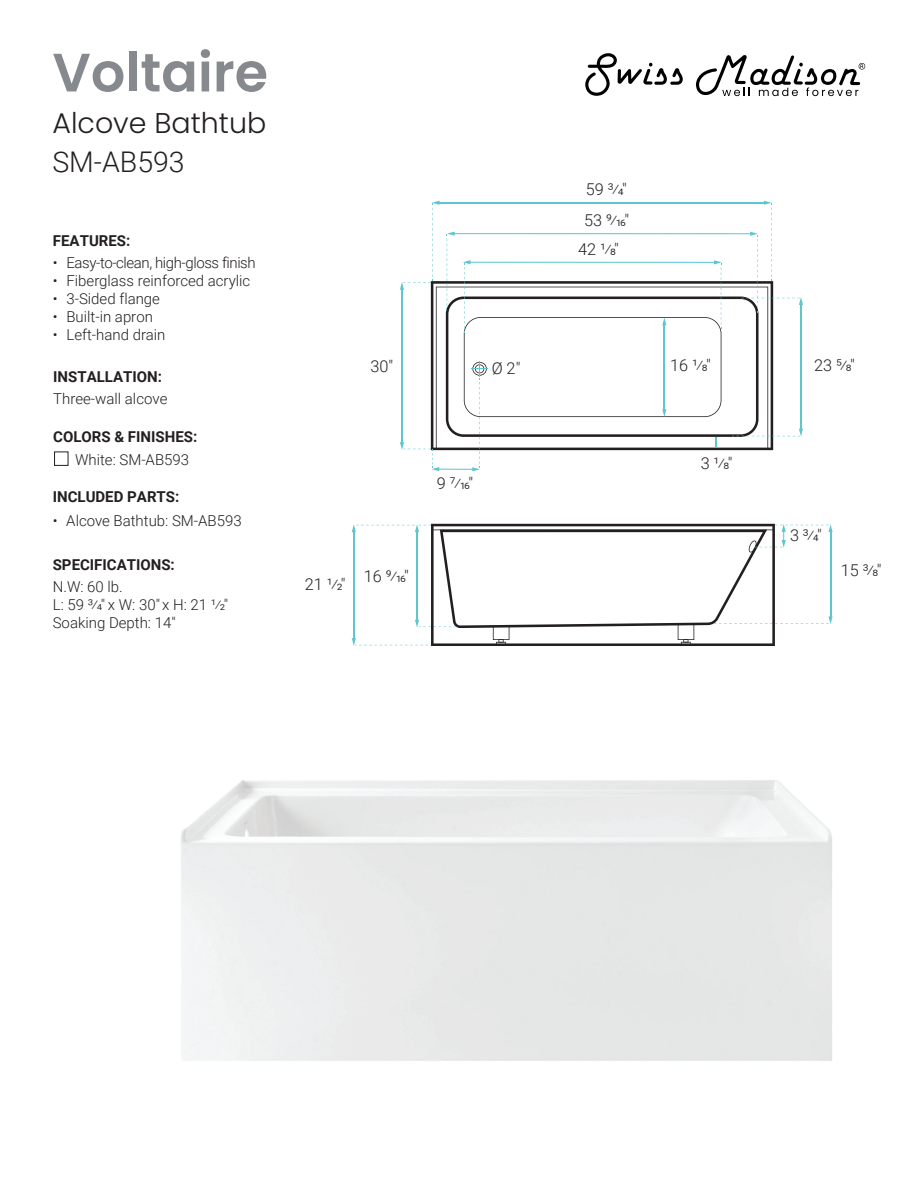
<style>
.page{position:relative;width:918px;height:1188px;background:#fff}
.page>*{position:absolute;margin:0;border:0;box-sizing:border-box;transform-origin:0 0}
.t1{font:600 54px "Poppins";color:#86898d}
.t2{font:300 28.5px "Poppins";color:#231f20}
.t3{font:300 28.5px "Roboto";color:#231f20}
.t4{font:300 16.35px/30.6px "Roboto";color:#231f20}
.t5{font:300 15px/18px "Roboto";color:#231f20}
.t6{font:700 15px "Roboto";color:#231f20}
.t7{font:300 15px "Roboto";letter-spacing:-.025em;color:#231f20}
</style>
<div class="page">
<svg style="left:585px;top:53px;width:98px;height:43px"></svg>
<svg style="left:696px;top:55px;width:169px;height:41px"></svg>
<div style="left:54px;top:452px;width:14px;height:14px;border:1px solid #231f20"></div>
<svg style="left:431px;top:281px;width:342px;height:169px"></svg>
<svg style="left:436px;top:287px;width:332px;height:162px"></svg>
<svg style="left:446px;top:297px;width:313px;height:140px"></svg>
<hr style="left:438px;top:202px;width:327px;height:1px;background:#5ec7cd">
<hr style="left:453px;top:233px;width:299px;height:1px;background:#5ec7cd">
<hr style="left:438px;top:469px;width:36px;height:1px;background:#5ec7cd">
<svg style="left:447px;top:232px;width:8px;height:78px"></svg>
<hr style="left:401px;top:288px;width:1px;height:156px;background:#5ec7cd">
<hr style="left:800px;top:303px;width:1px;height:127px;background:#5ec7cd">
<svg style="left:741px;top:201px;width:62px;height:111px"></svg>
<svg style="left:732px;top:429px;width:71px;height:8px"></svg>
<svg style="left:400px;top:201px;width:40px;height:89px"></svg>
<svg style="left:352px;top:524px;width:481px;height:122px"></svg>
<svg style="left:400px;top:442px;width:39px;height:29px"></svg>
<svg style="left:463px;top:260px;width:259px;height:211px"></svg>
<h1 class="t1" style="left:52px;top:41px;width:217px">Voltaire</h1>
<h2 class="t2" style="left:52px;top:106px;width:215px">Alcove Bathtub</h2>
<h2 class="t3" style="left:52px;top:142px;width:134px">SM-AB593</h2>
<p class="t6" style="left:53px;top:230px;width:79px">FEATURES:</p>
<p class="t7" style="left:53px;top:252px;width:204px">• Easy-to-clean, high-gloss finish</p>
<p class="t5" style="left:53px;top:271px;width:199px">• Fiberglass reinforced acrylic</p>
<p class="t5" style="left:53px;top:289px;width:109px">• 3-Sided flange</p>
<p class="t5" style="left:53px;top:307px;width:102px">• Built-in apron</p>
<p class="t5" style="left:53px;top:325px;width:114px">• Left-hand drain</p>
<p class="t6" style="left:53px;top:366px;width:110px">INSTALLATION:</p>
<p class="t5" style="left:53px;top:389px;width:116px">Three-wall alcove</p>
<p class="t6" style="left:53px;top:427px;width:146px">COLORS &amp; FINISHES:</p>
<p class="t5" style="left:75px;top:450px;width:116px">White: SM-AB593</p>
<p class="t6" style="left:53px;top:486px;width:128px">INCLUDED PARTS:</p>
<p class="t5" style="left:53px;top:511px;width:190px">• Alcove Bathtub: SM-AB593</p>
<p class="t6" style="left:53px;top:554px;width:124px">SPECIFICATIONS:</p>
<p class="t5" style="left:53px;top:577px;width:177px">N.W: 60 lb.<br>L: 59 ³⁄4" x W: 30" x H: 21 ¹⁄2"<br>Soaking Depth: 14"</p>
<p class="t4" style="left:584px;top:174px;width:47px">59 ³⁄4"<br>53 9⁄16"</p>
<p class="t4" style="left:578px;top:233px;width:42px">42 ¹⁄8"</p>
<p class="t4" style="left:371px;top:351px;width:24px">30"</p>
<p class="t4" style="left:670px;top:349px;width:42px">16 ¹⁄8"</p>
<p class="t4" style="left:814px;top:350px;width:42px">23 5⁄8"</p>
<p class="t4" style="left:492px;top:352px;width:30px">Ø 2"</p>
<p class="t4" style="left:437px;top:467px;width:38px">9 7⁄16"</p>
<p class="t4" style="left:305px;top:568px;width:42px">21 ¹⁄2"</p>
<p class="t4" style="left:364px;top:560px;width:47px">16 9⁄16"</p>
<p class="t4" style="left:701px;top:447px;width:33px">3 ¹⁄8"</p>
<p class="t4" style="left:790px;top:519px;width:33px">3 ³⁄4"</p>
<p class="t4" style="left:841px;top:555px;width:42px">15 ³⁄8"</p>
</div>
